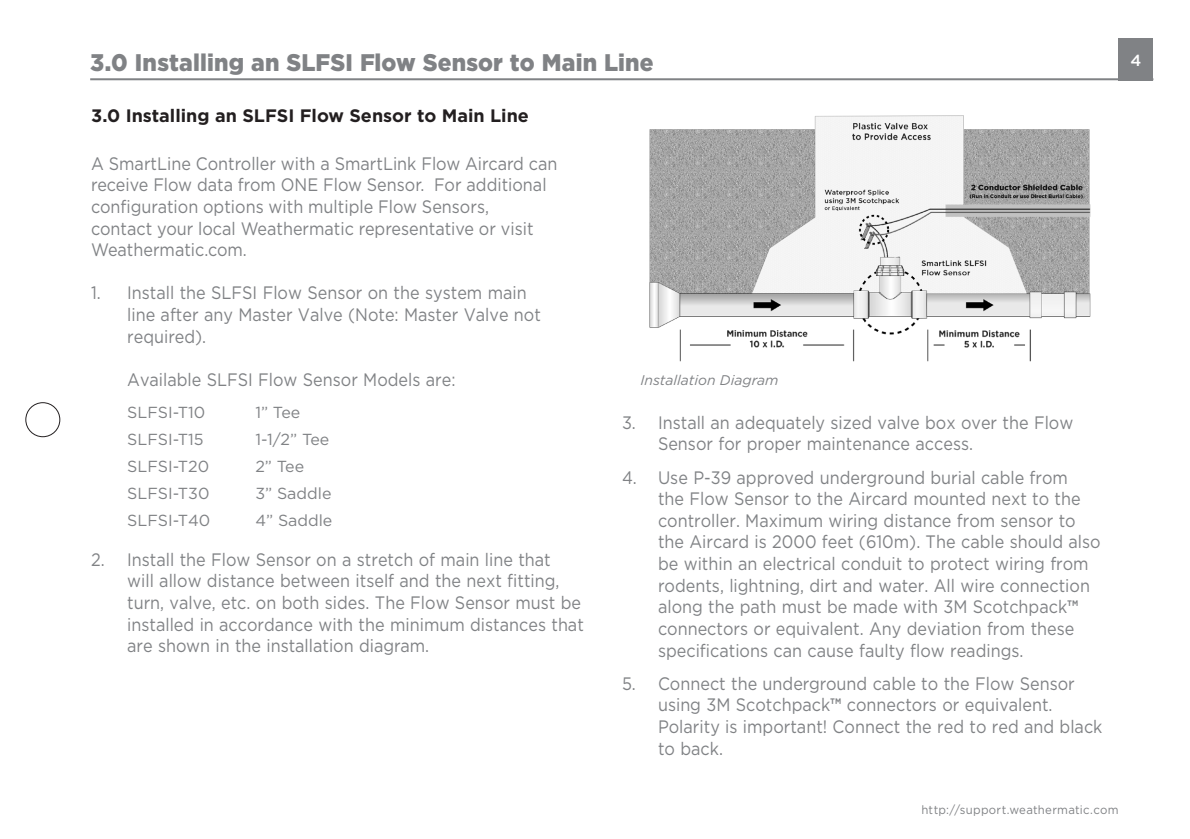
<style>
.page{position:relative;width:1190px;height:839px;background:#fff}
.page>*{position:absolute;margin:0;border:0;box-sizing:border-box;transform-origin:0 0}
.t1{font:900 24px "Gotham";letter-spacing:.01em;color:#808285;scale:.95 1}
.t2{font:18px/21.6px "Gotham";color:#808285;scale:.9 1}
.t3{font:700 18px "Gotham";color:#231f20}
.t4{font:16px "Gotham";color:#808285}
.t5{font:500 16px "Gotham";color:#fff}
.t6{font:italic 14px "Gotham";color:#808285}
.t7{font:12px "Gotham";letter-spacing:.025em;color:#808285;scale:.95 1}
.s1{font-weight:700}
</style>
<div class="page">
<div style="left:26px;top:402px;width:34px;height:35px;border:1px solid #231f20;border-radius:50%"></div>
<hr style="left:90px;top:78px;width:1063px;height:2px;background:#808285">
<div style="left:1118px;top:38px;width:35px;height:42px;background:#808285"></div>
<img style="left:649px;top:115px;width:442px;height:247px">
<p class="t1" style="left:90px;top:46px;width:594px">3.0 Installing an SLFSI Flow Sensor to Main Line</p>
<p class="t3" style="left:91px;top:104px;width:439px">3.0 Installing an SLFSI Flow Sensor to Main Line</p>
<p class="t2" style="left:91px;top:152px;width:519px">A SmartLine Controller with a SmartLink Flow Aircard can receive Flow data from ONE Flow Sensor. For additional configuration options with multiple Flow Sensors,<br>contact your local Weathermatic representative or visit Weathermatic.com.</p>
<p class="t2" style="left:127px;top:282px;width:461px;text-indent:-36px">1. Install the SLFSI Flow Sensor on the system main line after any Master Valve (Note: Master Valve not required).</p>
<p class="t2" style="left:127px;top:368px;width:366px">Available SLFSI Flow Sensor Models are:</p>
<p class="t4" style="left:127px;top:403px;width:80px">SLFSI-T10</p>
<p class="t4" style="left:255px;top:403px;width:46px">1” Tee</p>
<p class="t4" style="left:127px;top:430px;width:78px">SLFSI-T15</p>
<p class="t4" style="left:255px;top:430px;width:76px">1-1/2” Tee</p>
<p class="t4" style="left:127px;top:457px;width:84px">SLFSI-T20</p>
<p class="t4" style="left:255px;top:457px;width:50px">2” Tee</p>
<p class="t4" style="left:127px;top:484px;width:84px">SLFSI-T30</p>
<p class="t4" style="left:255px;top:484px;width:78px">3” Saddle</p>
<p class="t4" style="left:127px;top:511px;width:85px">SLFSI-T40</p>
<p class="t4" style="left:255px;top:511px;width:79px">4” Saddle</p>
<p class="t2" style="left:127px;top:548px;width:509px;text-indent:-36px">2. Install the Flow Sensor on a stretch of main line that<br>will allow distance between itself and the next fitting, turn, valve, etc. on both sides. The Flow Sensor must be installed in accordance with the minimum distances that are shown in the installation diagram.</p>
<p class="t6" style="left:640px;top:370px;width:140px">Installation Diagram</p>
<p class="t2" style="left:658px;top:411px;width:463px;text-indent:-36px">3. Install an adequately sized valve box over the Flow<br>Sensor for proper maintenance access.</p>
<p class="t2" style="left:658px;top:466px;width:493px;text-indent:-36px">4. Use P-39 approved underground burial cable from<br>the Flow Sensor to the Aircard mounted next to the controller. Maximum wiring distance from sensor to the Aircard is 2000 feet (610m). The cable should also be within an electrical conduit to protect wiring from rodents, lightning, dirt and water. All wire connection along the path must be made with 3M Scotchpack<span class="s1">™ </span>connectors or equivalent. Any deviation from these specifications can cause faulty flow readings.</p>
<p class="t2" style="left:658px;top:672px;width:495px;text-indent:-36px">5. Connect the underground cable to the Flow Sensor using 3M Scotchpack<span class="s1">™</span> connectors or equivalent.<br>Polarity is important! Connect the red to red and black to back.</p>
<p class="t5" style="left:1130px;top:49px;width:12px">4</p>
<p class="t7" style="left:921px;top:802px;width:209px">http://support.weathermatic.com</p>
</div>
